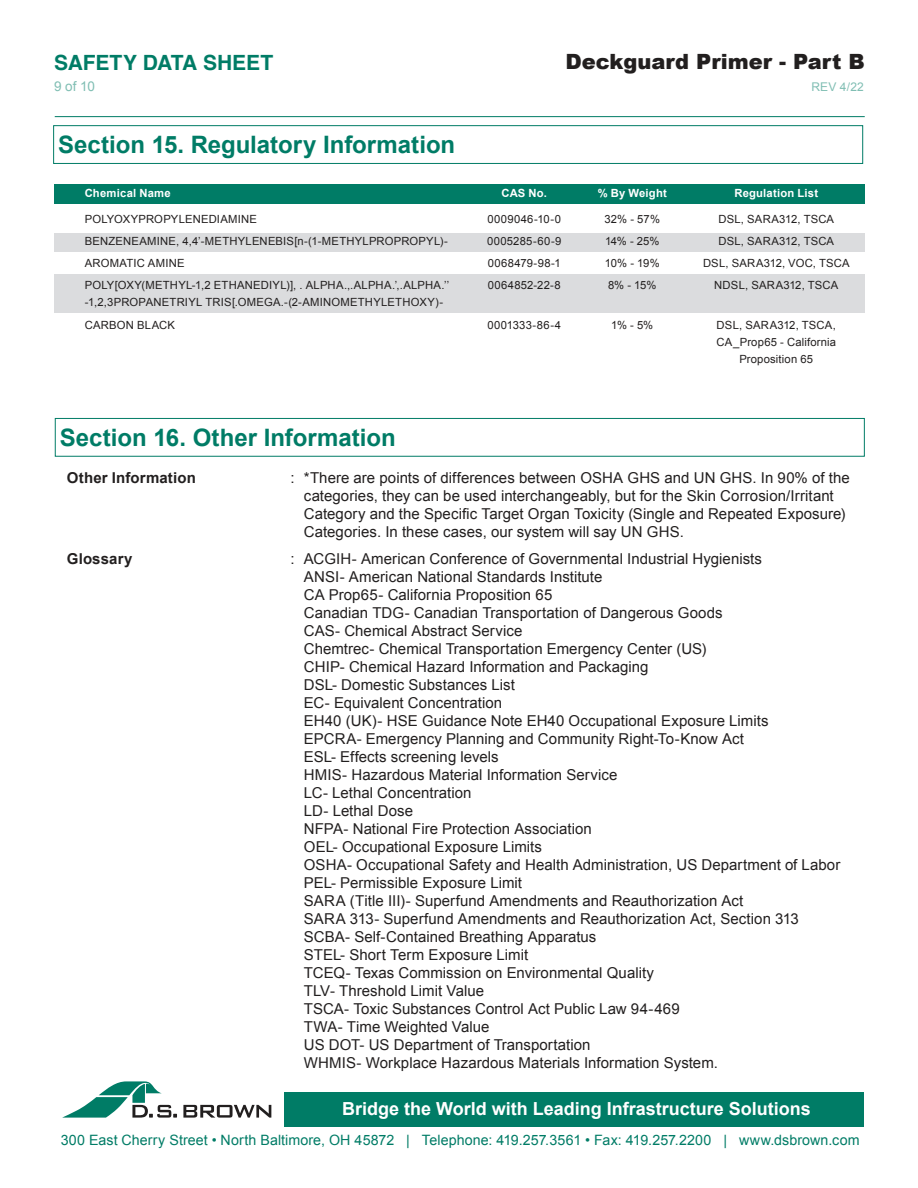
<style>
.page{position:relative;width:918px;height:1188px;background:#fff}
.page>*{position:absolute;margin:0;border:0;box-sizing:border-box;transform-origin:0 0}
.t1{font:700 24px "Arial";color:#007c66}
.t2{font:900 21px "Arial";color:#221f1f}
.t3{font:700 21px "Helvetica";letter-spacing:-.005em;color:#007c66}
.t4{font:700 18px "Arial";color:#fff}
.t5{font:15px/18px "Arial";letter-spacing:.005em;color:#221f1f}
.t6{font:700 15px "Arial";letter-spacing:.01em;color:#221f1f}
.t7{font:14.25px "Arial";letter-spacing:.005em;color:#007c66}
.t8{font:13.5px "Arial";color:#80beb3}
.t9{font:12px "Arial";color:#80beb3}
.t10{font:11.25px/17.2px "Arial";letter-spacing:.02em;color:#221f1f}
.t11{font:700 11.25px "Arial";letter-spacing:.02em;color:#fff}
</style>
<div class="page">
<div style="left:285px;top:1092px;width:579px;height:35px;background:#007c66"></div>
<hr style="left:55px;top:116px;width:810px;height:1px;background:#007c66">
<svg style="left:62px;top:1081px;width:115px;height:37px"></svg>
<svg style="left:183px;top:1105px;width:88px;height:13px"></svg>
<div style="left:53px;top:125px;width:810px;height:39px;border:1px solid #007c66"></div>
<div style="left:54px;top:184px;width:810px;height:20px;background:#007c66"></div>
<div style="left:54px;top:274px;width:810px;height:39px;background:#dbdcde"></div>
<div style="left:54px;top:233px;width:810px;height:18px;background:#dbdcde"></div>
<div style="left:55px;top:418px;width:810px;height:39px;border:1px solid #007c66"></div>
<h2 class="t3" style="left:54px;top:50px;width:221px">SAFETY DATA SHEET</h2>
<h2 class="t2" style="left:565px;top:54px;width:301px">Deckguard Primer - Part B</h2>
<p class="t9" style="left:811px;top:80px;width:54px">REV 4/22</p>
<p class="t8" style="left:54px;top:77px;width:42px">9 of 10</p>
<h1 class="t1" style="left:58px;top:129px;width:399px">Section 15. Regulatory Information</h1>
<p class="t11" style="left:85px;top:185px;width:88px">Chemical Name</p>
<p class="t11" style="left:502px;top:185px;width:47px">CAS No.</p>
<p class="t11" style="left:598px;top:185px;width:71px">% By Weight</p>
<p class="t11" style="left:734px;top:185px;width:85px">Regulation List</p>
<p class="t10" style="left:85px;top:210px;width:174px">POLYOXYPROPYLENEDIAMINE</p>
<p class="t10" style="left:487px;top:210px;width:75px">0009046-10-0</p>
<p class="t10" style="left:605px;top:210px;width:57px">32% - 57%</p>
<p class="t10" style="left:718px;top:210px;width:117px">DSL, SARA312, TSCA</p>
<p class="t10" style="left:85px;top:233px;width:365px">BENZENEAMINE, 4,4’-METHYLENEBIS[n-(1-METHYLPROPROPYL)-</p>
<p class="t10" style="left:487px;top:233px;width:76px">0005285-60-9</p>
<p class="t10" style="left:605px;top:233px;width:56px">14% - 25%</p>
<p class="t10" style="left:718px;top:233px;width:117px">DSL, SARA312, TSCA</p>
<p class="t10" style="left:85px;top:255px;width:101px">AROMATIC AMINE</p>
<p class="t10" style="left:488px;top:255px;width:74px">0068479-98-1</p>
<p class="t10" style="left:605px;top:255px;width:56px">10% - 19%</p>
<p class="t10" style="left:703px;top:255px;width:148px">DSL, SARA312, VOC, TSCA</p>
<p class="t10" style="left:85px;top:277px;width:366px">POLY[OXY(METHYL-1,2 ETHANEDIYL)], . ALPHA.,.ALPHA.’,.ALPHA.’’</p>
<p class="t10" style="left:488px;top:277px;width:74px">0064852-22-8</p>
<p class="t10" style="left:608px;top:277px;width:50px">8% - 15%</p>
<p class="t10" style="left:714px;top:277px;width:126px">NDSL, SARA312, TSCA</p>
<p class="t10" style="left:85px;top:292px;width:360px;line-height:22px">-1,2,3PROPANETRIYL TRIS[.OMEGA.-(2-AMINOMETHYLETHOXY)-<br>CARBON BLACK</p>
<p class="t10" style="left:487px;top:316px;width:75px">0001333-86-4</p>
<p class="t10" style="left:611px;top:316px;width:43px">1% - 5%</p>
<p class="t10" style="left:716px;top:316px;width:121px;text-align:center">DSL, SARA312, TSCA,<br>CA_Prop65 - California<br>Proposition 65</p>
<h1 class="t1" style="left:60px;top:422px;width:338px">Section 16. Other Information</h1>
<p class="t6" style="left:67px;top:468px;width:131px">Other Information</p>
<p class="t5" style="left:304px;top:469px;width:547px;text-indent:-13px">: *There are points of differences between OSHA GHS and UN GHS. In 90% of the categories, they can be used interchangeably, but for the Skin Corrosion/Irritant Category and the Specific Target Organ Toxicity (Single and Repeated Exposure)<br>Categories. In these cases, our system will say UN GHS.</p>
<p class="t6" style="left:67px;top:549px;width:67px">Glossary</p>
<p class="t5" style="left:304px;top:550px;width:538px;text-indent:-14px">: ACGIH- American Conference of Governmental Industrial Hygienists<br>ANSI- American National Standards Institute<br>CA Prop65- California Proposition 65<br>Canadian TDG- Canadian Transportation of Dangerous Goods<br>CAS- Chemical Abstract Service<br>Chemtrec- Chemical Transportation Emergency Center (US)<br>CHIP- Chemical Hazard Information and Packaging<br>DSL- Domestic Substances List<br>EC- Equivalent Concentration<br>EH40 (UK)- HSE Guidance Note EH40 Occupational Exposure Limits<br>EPCRA- Emergency Planning and Community Right-To-Know Act<br>ESL- Effects screening levels<br>HMIS- Hazardous Material Information Service<br>LC- Lethal Concentration<br>LD- Lethal Dose<br>NFPA- National Fire Protection Association<br>OEL- Occupational Exposure Limits<br>OSHA- Occupational Safety and Health Administration, US Department of Labor PEL- Permissible Exposure Limit<br>SARA (Title III)- Superfund Amendments and Reauthorization Act<br>SARA 313- Superfund Amendments and Reauthorization Act, Section 313<br>SCBA- Self-Contained Breathing Apparatus<br>STEL- Short Term Exposure Limit<br>TCEQ- Texas Commission on Environmental Quality<br>TLV- Threshold Limit Value<br>TSCA- Toxic Substances Control Act Public Law 94-469<br>TWA- Time Weighted Value<br>US DOT- US Department of Transportation<br>WHMIS- Workplace Hazardous Materials Information System.</p>
<p class="t4" style="left:342px;top:1102px;width:470px">Bridge the World with Leading Infrastructure Solutions</p>
<p class="t7" style="left:61px;top:1135px;width:800px">300 East Cherry Street • North Baltimore, OH 45872 | Telephone: 419.257.3561 • Fax: 419.257.2200 | www.dsbrown.com</p>
</div>
